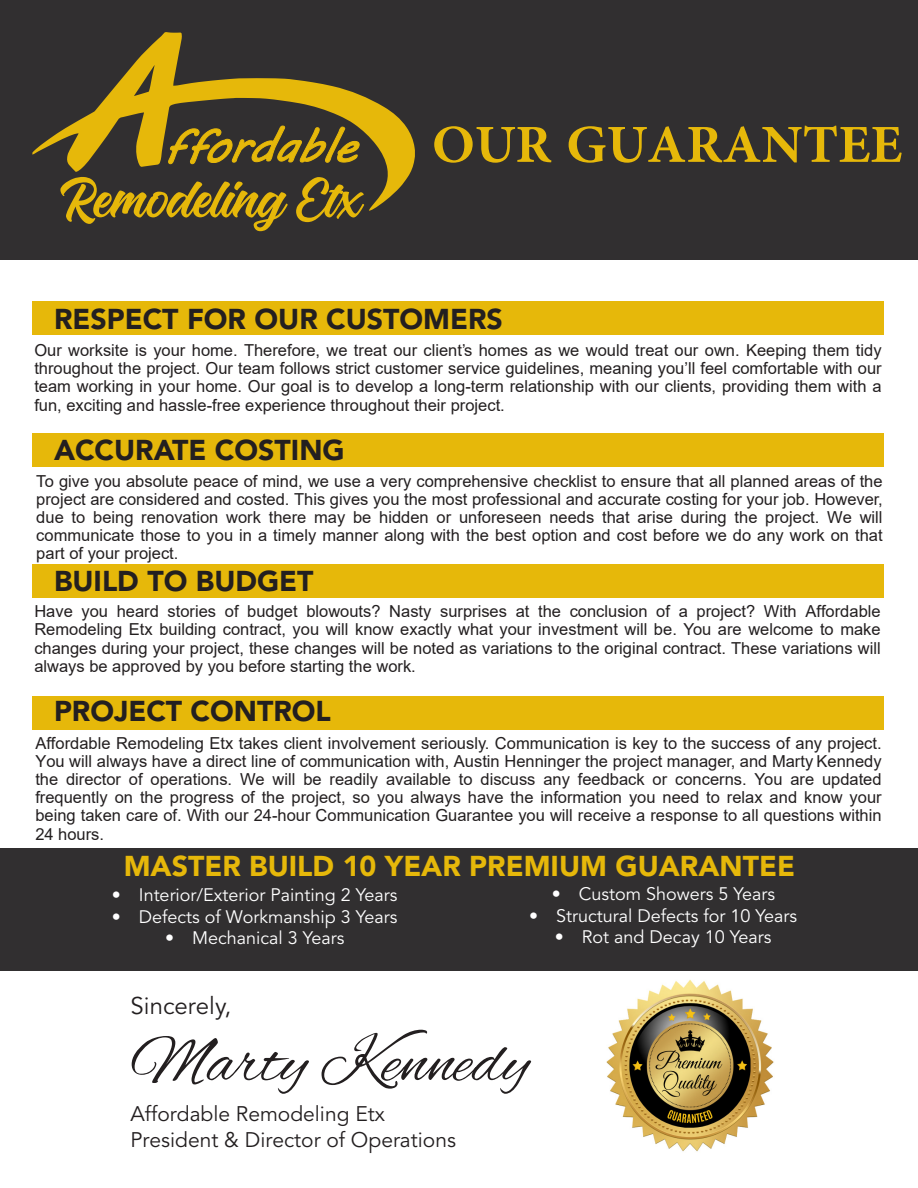
<style>
.page{position:relative;width:918px;height:1188px;background:#fff}
.page>*{position:absolute;margin:0;border:0;box-sizing:border-box;transform-origin:0 0}
.t1{font:700 75px "Adobe Arabic";color:#e6b80a}
.t2{font:67.5px "Alex Brush";color:#231f20}
.t3{font:900 28.5px "Avenir LT Std";color:#231f20}
.t4{font:900 28.5px "Avenir LT Std";color:#e6b80a}
.t5{font:24px "Avenir LT Std";color:#231f20}
.t6{font:21px/25.5px "Avenir LT Std";color:#231f20}
.t7{font:18px "Avenir LT Std";color:#fff}
.t8{font:16.5px/18.1px "Arial";color:#231f20;text-align:justify}
</style>
<div class="page">
<img style="left:606px;top:980px;width:168px;height:172px">
<div style="left:0;top:848px;width:918px;height:123px;background:#312f30"></div>
<div style="left:32px;top:302px;width:852px;height:33px;background:#e6b80a"></div>
<div style="left:32px;top:434px;width:852px;height:33px;background:#e6b80a"></div>
<div style="left:32px;top:564px;width:852px;height:34px;background:#e6b80a"></div>
<div style="left:32px;top:696px;width:852px;height:34px;background:#e6b80a"></div>
<div style="left:0;top:0;width:918px;height:260px;background:#312f30"></div>
<svg style="left:32px;top:32px;width:383px;height:179px"></svg>
<svg style="left:60px;top:126px;width:304px;height:105px"></svg>
<p class="t1" style="left:432px;top:92px;width:472px">OUR GUARANTEE</p>
<p class="t3" style="left:54px;top:302px;width:451px">RESPECT FOR OUR CUSTOMERS</p>
<p class="t8" style="left:34px;top:341px;width:849px">Our worksite is your home. Therefore, we treat our client’s homes as we would treat our own. Keeping them tidy throughout the project. Our team follows strict customer service guidelines, meaning you’ll feel comfortable with our team working in your home. Our goal is to develop a long-term relationship with our clients, providing them with a fun, exciting and hassle-free experience throughout their project.</p>
<p class="t3" style="left:54px;top:433px;width:292px">ACCURATE COSTING</p>
<p class="t8" style="left:36px;top:472px;width:848px">To give you absolute peace of mind, we use a very comprehensive checklist to ensure that all planned areas of the project are considered and costed. This gives you the most professional and accurate costing for your job. However, due to being renovation work there may be hidden or unforeseen needs that arise during the project. We will communicate those to you in a timely manner along with the best option and cost before we do any work on that part of your project.</p>
<p class="t3" style="left:54px;top:563px;width:261px">BUILD TO BUDGET</p>
<p class="t8" style="left:34px;top:602px;width:848px">Have you heard stories of budget blowouts? Nasty surprises at the conclusion of a project? With Affordable Remodeling Etx building contract, you will know exactly what your investment will be. You are welcome to make changes during your project, these changes will be noted as variations to the original contract. These variations will always be approved by you before starting the work.</p>
<p class="t3" style="left:54px;top:694px;width:278px">PROJECT CONTROL</p>
<p class="t8" style="left:35px;top:734px;width:848px">Affordable Remodeling Etx takes client involvement seriously. Communication is key to the success of any project.<br>You will always have a direct line of communication with, Austin Henninger the project manager, and Marty Kennedy the director of operations. We will be readily available to discuss any feedback or concerns. You are updated frequently on the progress of the project, so you always have the information you need to relax and know your being taken care of. With our 24-hour Communication Guarantee you will receive a response to all questions within 24 hours.</p>
<p class="t4" style="left:124px;top:849px;width:673px">MASTER BUILD 10 YEAR PREMIUM GUARANTEE</p>
<p class="t7" style="left:112px;top:885px;width:287px">• Interior/Exterior Painting 2 Years</p>
<p class="t7" style="left:112px;top:906px;width:287px">• Defects of Workmanship 3 Years</p>
<p class="t7" style="left:165px;top:928px;width:181px">• Mechanical 3 Years</p>
<p class="t7" style="left:552px;top:884px;width:225px">• Custom Showers 5 Years</p>
<p class="t7" style="left:529px;top:905px;width:269px">• Structural Defects for 10 Years</p>
<p class="t7" style="left:555px;top:927px;width:218px">• Rot and Decay 10 Years</p>
<p class="t5" style="left:131px;top:992px;width:102px">Sincerely,</p>
<p class="t2" style="left:131px;top:1024px;width:400px">Marty Kennedy</p>
<p class="t6" style="left:131px;top:1102px;width:327px">Affordable Remodeling Etx<br>President &amp; Director of Operations</p>
</div>
